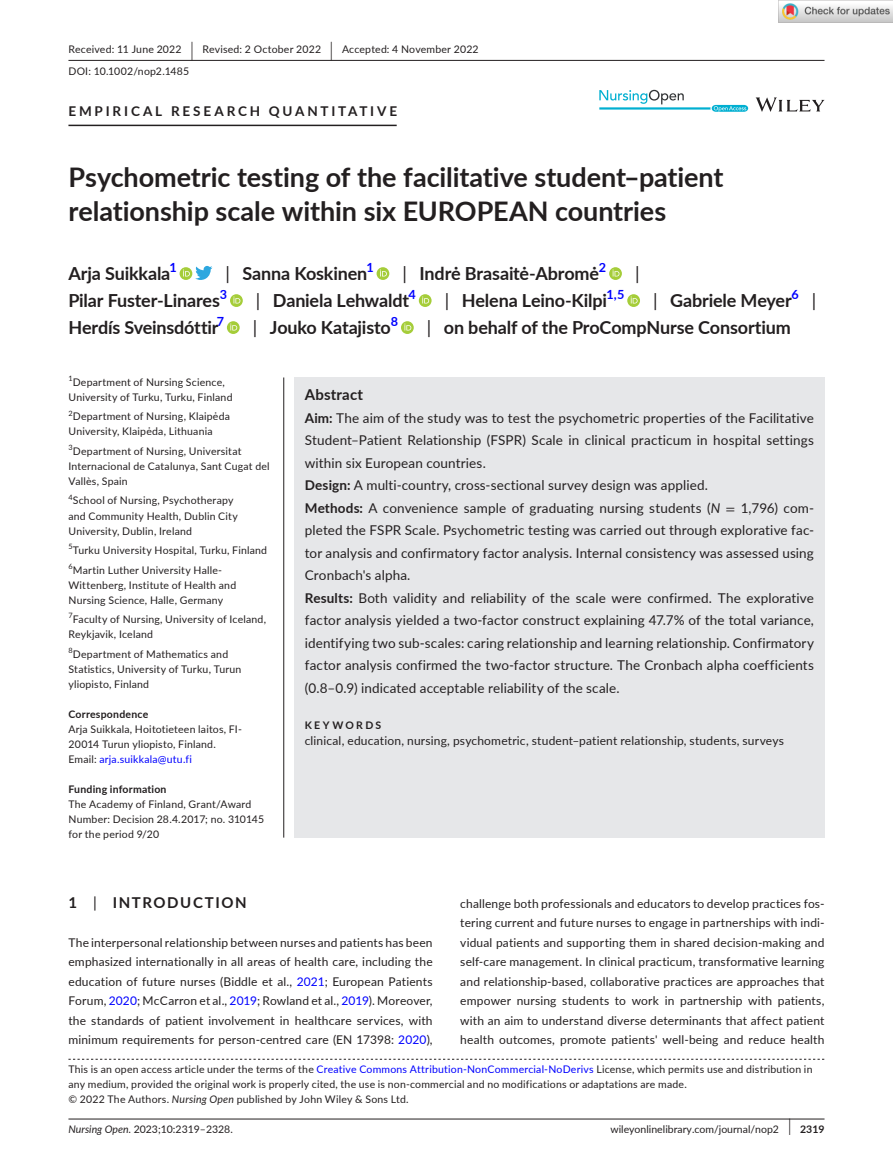
<style>
.page{position:relative;width:893px;height:1174px;background:#fff}
.page>*{position:absolute;margin:0;border:0;box-sizing:border-box;transform-origin:0 0}
.t1{font:700 27px/34.5px "Lato";letter-spacing:-.005em;color:#231f20}
.t2{font:700 18px "Lato";letter-spacing:-.01em;color:#231f20}
.t3{font:18px "Lato";color:#231f20}
.t4{font:700 15px "Lato";letter-spacing:.1em;color:#231f20}
.t5{font:700 15px "Lato";letter-spacing:.015em;color:#231f20}
.t6{font:13.5px/22.5px "Lato";letter-spacing:.01em;color:#231f20}
.t7{font:700 13.5px "Lato";letter-spacing:.21em;color:#231f20}
.t8{font:700 12.6px "Lato";color:#00f}
.t9{font:12px/19.5px "Lato";letter-spacing:.015em;color:#231f20;text-align:justify}
.t10{font:10.5px/15px "Lato";letter-spacing:.02em;color:#231f20}
.t11{font:10.5px "Lato";color:#231f20}
.t12{font:700 10.5px "Lato";letter-spacing:.02em;color:#231f20}
.t13{font:700 10.5px "Lato";letter-spacing:.22em;color:#231f20}
.t14{font:7.35px "Lato";color:#231f20}
.s1{font-size:19.65px}
.s2{font-weight:400}
.s3{color:#00f}
.s4{font-weight:700}
.s5{font-style:italic}
.s6{font-family:"STIX"}
.s7{font-size:17.4px}
</style>
<div class="page">
<hr style="left:68px;top:1118px;width:756px;height:1px;background:#231f20">
<svg style="left:756px;top:97px;width:68px;height:15px"></svg>
<svg style="left:599px;top:90px;width:149px;height:22px"></svg>
<hr style="left:68px;top:60px;width:756px;height:1px;background:#231f20">
<hr style="left:68px;top:125px;width:329px;height:1px;background:#231f20">
<svg style="left:180px;top:267px;width:12px;height:13px"></svg>
<svg style="left:183px;top:266px;width:29px;height:14px"></svg>
<svg style="left:377px;top:267px;width:12px;height:13px"></svg>
<svg style="left:380px;top:269px;width:7px;height:7px"></svg>
<svg style="left:609px;top:267px;width:13px;height:13px"></svg>
<svg style="left:613px;top:269px;width:6px;height:7px"></svg>
<svg style="left:230px;top:294px;width:13px;height:13px"></svg>
<svg style="left:233px;top:296px;width:7px;height:7px"></svg>
<svg style="left:419px;top:294px;width:13px;height:13px"></svg>
<svg style="left:422px;top:296px;width:7px;height:7px"></svg>
<svg style="left:627px;top:294px;width:13px;height:13px"></svg>
<svg style="left:631px;top:296px;width:7px;height:7px"></svg>
<svg style="left:227px;top:321px;width:13px;height:13px"></svg>
<svg style="left:230px;top:323px;width:7px;height:7px"></svg>
<svg style="left:401px;top:321px;width:13px;height:13px"></svg>
<svg style="left:404px;top:323px;width:7px;height:7px"></svg>
<svg style="left:68px;top:1058px;width:756px;height:1px"></svg>
<hr style="left:283px;top:377px;width:1px;height:460px;background:#231f20">
<div style="left:294px;top:377px;width:530px;height:378px;background:#e6e7e9"></div>
<div style="left:294px;top:755px;width:530px;height:82px;background:#e6e7e9"></div>
<img style="left:779px;top:0;width:114px;height:23px">
<p class="t10" style="left:68px;top:38px;width:412px;line-height:21.8px">Received: 11 June 2022 <span class="s1">|</span> Revised: 2 October 2022 <span class="s1">|</span> Accepted: 4 November 2022<br>DOI: 10.1002/nop2.1485</p>
<p class="t7" style="left:68px;top:101px;width:330px">EMPIRICAL RESEARCH QUANTITATIVE</p>
<h1 class="t1" style="left:68px;top:159px;width:657px">Psychometric testing of the facilitative student–patient relationship scale within six EUROPEAN countries</h1>
<h2 class="t2" style="left:68px;top:260px;width:103px">Arja Suikkala</h2>
<p class="t8" style="left:169px;top:258px;width:9px">1</p>
<h2 class="t2" style="left:226px;top:260px;width:143px"><span class="s2">|</span> Sanna Koskinen</h2>
<p class="t8" style="left:366px;top:258px;width:9px">1</p>
<h2 class="t2" style="left:402px;top:260px;width:198px"><span class="s2">|</span> Indrė Brasaitė-Abromė</h2>
<p class="t8" style="left:599px;top:258px;width:9px">2</p>
<h2 class="t3" style="left:635px;top:260px;width:6px">|</h2>
<h2 class="t2" style="left:68px;top:287px;width:153px">Pilar Fuster-Linares</h2>
<p class="t8" style="left:220px;top:285px;width:9px">3</p>
<h2 class="t2" style="left:256px;top:287px;width:155px"><span class="s2">|</span> Daniela Lehwaldt</h2>
<p class="t8" style="left:409px;top:285px;width:9px">4</p>
<h2 class="t2" style="left:445px;top:287px;width:164px"><span class="s2">|</span> Helena Leino-Kilpi</h2>
<p class="t8" style="left:606px;top:285px;width:19px">1,5</p>
<h2 class="t2" style="left:653px;top:287px;width:140px"><span class="s2">|</span> Gabriele Meyer</h2>
<p class="t8" style="left:791px;top:285px;width:9px">6</p>
<h2 class="t3" style="left:812px;top:287px;width:6px">|</h2>
<h2 class="t2" style="left:68px;top:314px;width:152px">Herdís Sveinsdóttir</h2>
<p class="t8" style="left:217px;top:312px;width:9px">7</p>
<h2 class="t2" style="left:253px;top:314px;width:140px"><span class="s2">|</span> Jouko Katajisto</h2>
<p class="t8" style="left:391px;top:312px;width:9px">8</p>
<h2 class="t2" style="left:427px;top:314px;width:365px"><span class="s2">|</span> on behalf of the ProCompNurse Consortium</h2>
<p class="t14" style="left:68px;top:373px;width:6px">1</p>
<p class="t10" style="left:68px;top:374px;width:166px;text-align:center">Department of Nursing Science,<br>University of Turku, Turku, Finland</p>
<p class="t10" style="left:68px;top:409px;width:163px"><sup>2</sup>Department of Nursing, Klaipėda<br>University, Klaipėda, Lithuania</p>
<p class="t10" style="left:68px;top:443px;width:203px"><sup>3</sup>Department of Nursing, Universitat<br>Internacional de Catalunya, Sant Cugat del<br>Vallès, Spain</p>
<p class="t10" style="left:68px;top:493px;width:171px"><sup>4</sup>School of Nursing, Psychotherapy and Community Health, Dublin City<br>University, Dublin, Ireland</p>
<p class="t10" style="left:68px;top:540px;width:200px;line-height:19.5px"><sup>5</sup>Turku University Hospital, Turku, Finland<br><sup>6</sup>Martin Luther University Halle-</p>
<p class="t10" style="left:68px;top:577px;width:169px">Wittenberg, Institute of Health and<br>Nursing Science, Halle, Germany</p>
<p class="t10" style="left:68px;top:611px;width:199px"><sup>7</sup>Faculty of Nursing, University of Iceland,<br>Reykjavik, Iceland</p>
<p class="t10" style="left:68px;top:646px;width:174px"><sup>8</sup>Department of Mathematics and<br>Statistics, University of Turku, Turun yliopisto, Finland</p>
<p class="t12" style="left:68px;top:706px;width:81px">Correspondence</p>
<p class="t10" style="left:68px;top:721px;width:175px">Arja Suikkala, Hoitotieteen laitos, FI-<br>20014 Turun yliopisto, Finland.<br>Email: <span class="s3">arja.suikkala@utu.fi</span></p>
<p class="t12" style="left:68px;top:781px;width:100px">Funding information</p>
<p class="t10" style="left:68px;top:796px;width:197px">The Academy of Finland, Grant/Award<br>Number: Decision 28.4.2017; no. 310145 for the period 9/20</p>
<h3 class="t5" style="left:305px;top:383px;width:60px">Abstract</h3>
<p class="t6" style="left:305px;top:406px;width:511px"><span class="s4">Aim:</span> The aim of the study was to test the psychometric properties of the Facilitative Student–Patient Relationship (FSPR) Scale in clinical practicum in hospital settings within six European countries.<br><span class="s4">Design:</span> A multi-country, cross-sectional survey design was applied.<br><span class="s4">Methods:</span> A convenience sample of graduating nursing students (<span class="s5">N</span> <span class="s6">=</span> 1,796) com&shy;pleted the FSPR Scale. Psychometric testing was carried out through explorative fac&shy;tor analysis and confirmatory factor analysis. Internal consistency was assessed using Cronbach's alpha.<br><span class="s4">Results:</span> Both validity and reliability of the scale were confirmed. The explorative factor analysis yielded a two-factor construct explaining 47.7% of the total variance, identifying two sub-scales: caring relationship and learning relationship. Confirmatory factor analysis confirmed the two-factor structure. The Cronbach alpha coefficients (0.8–0.9) indicated acceptable reliability of the scale.</p>
<p class="t13" style="left:305px;top:717px;width:78px">KEYWORDS</p>
<p class="t9" style="left:305px;top:730px;width:481px">clinical, education, nursing, psychometric, student–patient relationship, students, surveys</p>
<h3 class="t4" style="left:68px;top:891px;width:180px">1 <span class="s2">|</span> INTRODUCTION</h3>
<p class="t9" style="left:68px;top:932px;width:366px">The interpersonal relationship between nurses and patients has been emphasized internationally in all areas of health care, including the education of future nurses (Biddle et al., <span class="s3">2021</span>; European Patients Forum, <span class="s3">2020</span>; McCarron et al., <span class="s3">2019</span>; Rowland et al., <span class="s3">2019</span>). Moreover, the standards of patient involvement in healthcare services, with minimum requirements for person-centred care (EN 17398: <span class="s3">2020</span>),</p>
<p class="t9" style="left:460px;top:893px;width:366px">challenge both professionals and educators to develop practices fos&shy;tering current and future nurses to engage in partnerships with indi&shy;vidual patients and supporting them in shared decision-making and self-care management. In clinical practicum, transformative learning and relationship-based, collaborative practices are approaches that empower nursing students to work in partnership with patients, with an aim to understand diverse determinants that affect patient health outcomes, promote patients' well-being and reduce health</p>
<p class="t10" style="left:68px;top:1061px;width:746px">This is an open access article under the terms of the <span class="s3">Creative Commons Attribution-NonCommercial-NoDerivs</span> License, which permits use and distribution in any medium, provided the original work is properly cited, the use is non-commercial and no modifications or adaptations are made.<br>© 2022 The Authors. <span class="s5">Nursing Open</span> published by John Wiley &amp; Sons Ltd.</p>
<p class="t11" style="left:68px;top:1121px;width:166px"><span class="s5">Nursing Open.</span> 2023;10:2319–2328.</p>
<p class="t11" style="left:610px;top:1121px;width:216px">wileyonlinelibrary.com/journal/nop2 <span class="s7">|</span> <span class="s4">2319</span></p>
</div>
